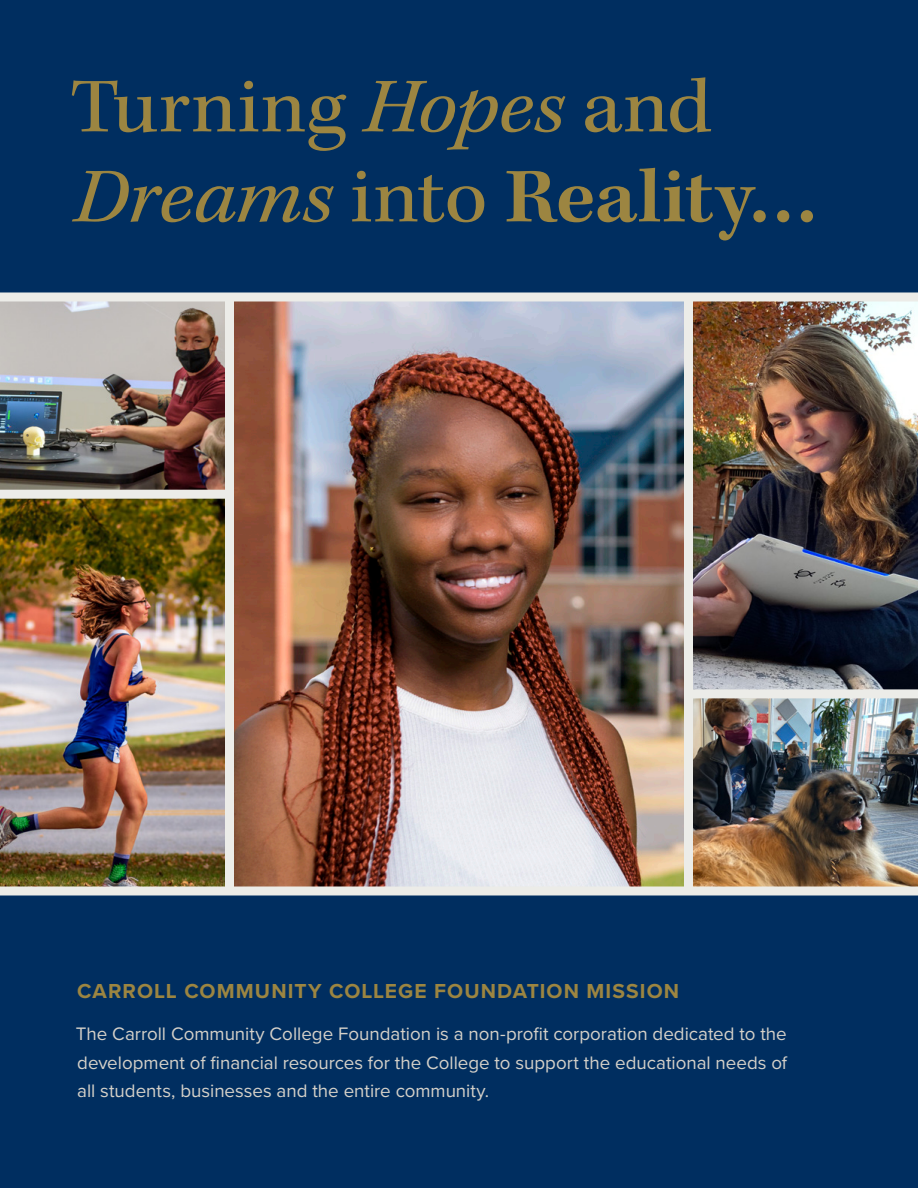
<style>
.page{position:relative;width:918px;height:1188px;background:#fff}
.page>*{position:absolute;margin:0;border:0;box-sizing:border-box;transform-origin:0 0}
.t1{font:79.5px/90px "Kepler Std";letter-spacing:.005em;color:#9c8541;scale:1.06 1}
.t2{font:700 21px "Proxima Nova";letter-spacing:.05em;color:#9c8541}
.t3{font:18.75px/28.5px "Proxima Nova";color:#d5d1c9;text-align:justify}
.s1{font-style:italic}
.s2{font-weight:600}
</style>
<div class="page">
<div style="left:0;top:891px;width:918px;height:297px;background:#002e60"></div>
<img style="left:0;top:301px;width:918px;height:585px">
<div style="left:0;top:0;width:918px;height:297px;background:#002e60"></div>
<div style="left:225px;top:296px;width:9px;height:595px;background:#ecece8"></div>
<div style="left:0;top:490px;width:230px;height:9px;background:#ecece8"></div>
<div style="left:688px;top:689px;width:230px;height:9px;background:#ecece8"></div>
<div style="left:0;top:292px;width:918px;height:9px;background:#ecece8"></div>
<div style="left:0;top:886px;width:918px;height:10px;background:#ecece8"></div>
<div style="left:684px;top:297px;width:9px;height:594px;background:#ecece8"></div>
<p class="t1" style="left:70px;top:65px;width:708px">Turning <span class="s1">Hopes</span> and<br><span class="s1">Dreams</span> into <span class="s2">Reality…</span></p>
<h3 class="t2" style="left:77px;top:976px;width:604px">CARROLL COMMUNITY COLLEGE FOUNDATION MISSION</h3>
<h4 class="t3" style="left:76px;top:1019px;width:713px">The Carroll Community College Foundation is a non-proft corporation dedicated to the development of fnancial resources for the College to support the educational needs of all students, businesses and the entire community.</h4>
</div>
